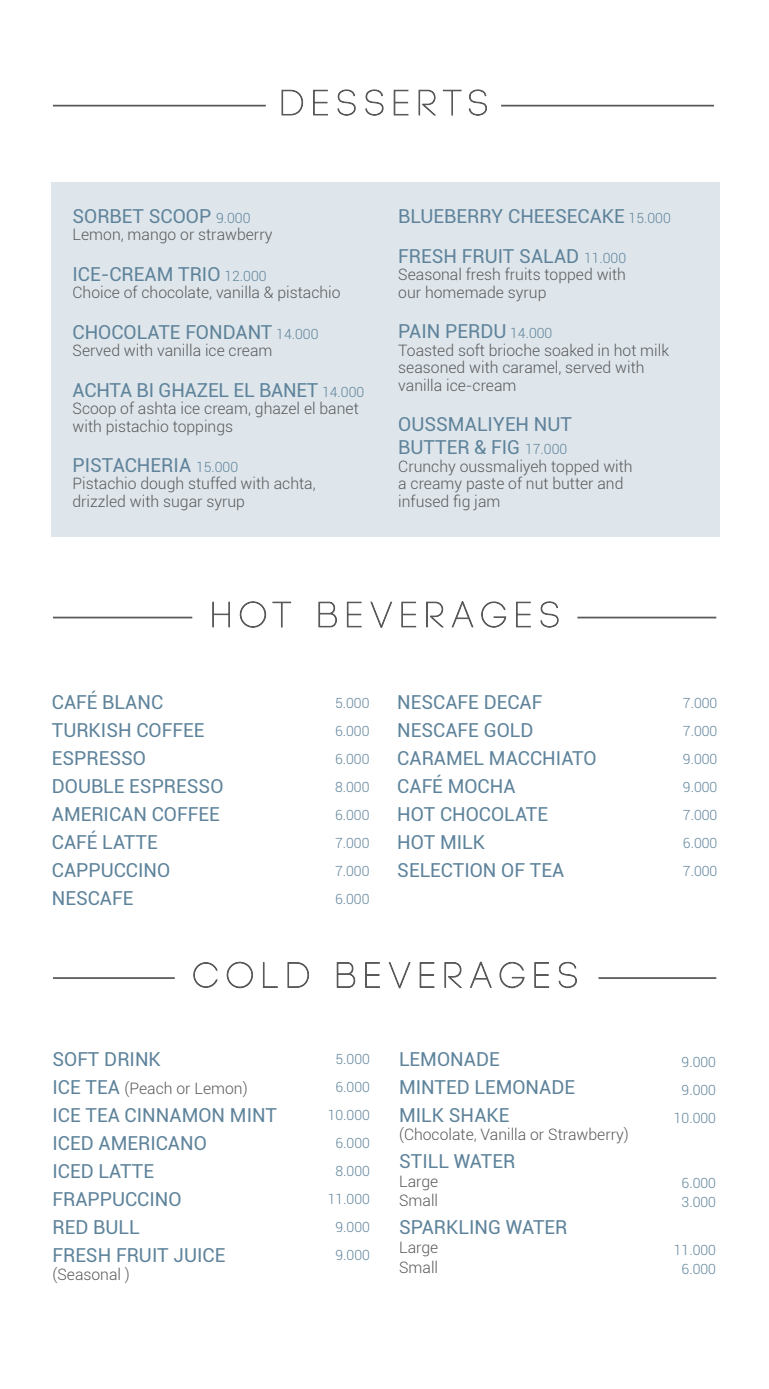
<style>
.page{position:relative;width:769px;height:1389px;background:#fff}
.page>*{position:absolute;margin:0;border:0;box-sizing:border-box;transform-origin:0 0}
.t1{font:19.25px/28px "Roboto";color:#5e839b}
.t2{font:300 15.75px/17.5px "Roboto";color:#58595b}
.t3{font:300 14px/28px "Roboto";color:#5e839b;text-align:center}
.s1{font-weight:300;font-size:14px}
.s2{font-weight:400;font-size:19.25px;color:#5e839b}
</style>
<div class="page">
<div style="left:51px;top:183px;width:668px;height:354px;background:#dfe6eb"></div>
<svg style="left:281px;top:89px;width:23px;height:27px"></svg>
<svg style="left:313px;top:89px;width:15px;height:27px"></svg>
<svg style="left:337px;top:89px;width:19px;height:27px"></svg>
<svg style="left:365px;top:89px;width:19px;height:27px"></svg>
<svg style="left:393px;top:89px;width:16px;height:27px"></svg>
<svg style="left:418px;top:89px;width:44px;height:27px"></svg>
<svg style="left:468px;top:89px;width:19px;height:27px"></svg>
<hr style="left:53px;top:105px;width:213px;height:2px;background:#58595b">
<hr style="left:501px;top:105px;width:213px;height:2px;background:#58595b">
<svg style="left:212px;top:601px;width:18px;height:27px"></svg>
<svg style="left:239px;top:601px;width:27px;height:27px"></svg>
<svg style="left:272px;top:601px;width:19px;height:27px"></svg>
<svg style="left:318px;top:601px;width:19px;height:27px"></svg>
<svg style="left:346px;top:601px;width:16px;height:27px"></svg>
<svg style="left:370px;top:601px;width:23px;height:27px"></svg>
<svg style="left:401px;top:601px;width:15px;height:27px"></svg>
<svg style="left:426px;top:601px;width:48px;height:27px"></svg>
<svg style="left:481px;top:601px;width:25px;height:27px"></svg>
<svg style="left:516px;top:601px;width:15px;height:27px"></svg>
<svg style="left:540px;top:601px;width:19px;height:27px"></svg>
<hr style="left:53px;top:617px;width:139px;height:1px;background:#58595b">
<hr style="left:577px;top:617px;width:139px;height:1px;background:#58595b">
<svg style="left:193px;top:962px;width:25px;height:26px"></svg>
<svg style="left:226px;top:961px;width:27px;height:28px"></svg>
<svg style="left:263px;top:962px;width:15px;height:26px"></svg>
<svg style="left:287px;top:962px;width:22px;height:26px"></svg>
<svg style="left:336px;top:962px;width:20px;height:26px"></svg>
<svg style="left:365px;top:962px;width:15px;height:26px"></svg>
<svg style="left:388px;top:962px;width:23px;height:27px"></svg>
<svg style="left:419px;top:962px;width:16px;height:26px"></svg>
<svg style="left:444px;top:961px;width:48px;height:27px"></svg>
<svg style="left:499px;top:962px;width:26px;height:27px"></svg>
<svg style="left:534px;top:962px;width:15px;height:26px"></svg>
<svg style="left:558px;top:961px;width:19px;height:28px"></svg>
<hr style="left:53px;top:977px;width:122px;height:2px;background:#58595b">
<hr style="left:598px;top:977px;width:118px;height:2px;background:#58595b">
<p class="t1" style="left:72px;top:202px;width:179px">SORBET SCOOP <span class="s1">9.000</span></p>
<p class="t2" style="left:72px;top:226px;width:201px">Lemon, mango or strawberry</p>
<p class="t1" style="left:72px;top:260px;width:195px">ICE-CREAM TRIO <span class="s1">12.000</span></p>
<p class="t2" style="left:72px;top:284px;width:269px">Choice of chocolate, vanilla &amp; pistachio</p>
<p class="t1" style="left:72px;top:318px;width:247px">CHOCOLATE FONDANT <span class="s1">14.000</span></p>
<p class="t2" style="left:72px;top:342px;width:201px">Served with vanilla ice cream</p>
<p class="t1" style="left:72px;top:376px;width:293px">ACHTA BI GHAZEL EL BANET <span class="s1">14.000</span></p>
<p class="t2" style="left:72px;top:400px;width:288px">Scoop of ashta ice cream, ghazel el banet with pistachio toppings</p>
<p class="t1" style="left:72px;top:451px;width:167px">PISTACHERIA <span class="s1">15.000</span></p>
<p class="t2" style="left:72px;top:475px;width:245px">Pistachio dough stuffed with achta, drizzled with sugar syrup</p>
<p class="t1" style="left:398px;top:196px;width:274px;line-height:39.9px">BLUEBERRY CHEESECAKE <span class="s1">15.000<br></span>FRESH FRUIT SALAD <span class="s1">11.000</span></p>
<p class="t2" style="left:398px;top:266px;width:229px">Seasonal fresh fruits topped with our homemade syrup</p>
<p class="t1" style="left:398px;top:318px;width:156px">PAIN PERDU <span class="s1">14.000</span></p>
<p class="t2" style="left:398px;top:342px;width:272px">Toasted soft brioche soaked in hot milk seasoned with caramel, served with vanilla ice-cream</p>
<p class="t1" style="left:398px;top:413px;width:175px;line-height:23.1px">OUSSMALIYEH NUT<br>BUTTER &amp; FIG <span class="s1">17.000</span></p>
<p class="t2" style="left:398px;top:458px;width:236px">Crunchy oussmaliyeh topped with a creamy paste of nut butter and infused fig jam</p>
<p class="t1" style="left:52px;top:688px;width:173px">CAFÉ BLANC<br>TURKISH COFFEE<br>ESPRESSO<br>DOUBLE ESPRESSO<br>AMERICAN COFFEE<br>CAFÉ LATTE<br>CAPPUCCINO<br>NESCAFE</p>
<p class="t1" style="left:397px;top:688px;width:201px">NESCAFE DECAF<br>NESCAFE GOLD<br>CARAMEL MACCHIATO<br>CAFÉ MOCHA<br>HOT CHOCOLATE<br>HOT MILK<br>SELECTION OF TEA</p>
<p class="t3" style="left:335px;top:689px;width:36px;text-align:justify">5.000<br>6.000<br>6.000<br>8.000<br>6.000<br>7.000<br>7.000<br>6.000</p>
<p class="t3" style="left:683px;top:689px;width:36px;text-align:justify">7.000<br>7.000<br>9.000<br>9.000<br>7.000<br>6.000<br>7.000</p>
<p class="t1" style="left:52px;top:1046px;width:110px">SOFT DRINK</p>
<p class="t2" style="left:52px;top:1080px;width:197px"><span class="s2">ICE TEA</span> (Peach or Lemon)</p>
<p class="t1" style="left:52px;top:1102px;width:226px">ICE TEA CINNAMON MINT<br>ICED AMERICANO<br>ICED LATTE<br>FRAPPUCCINO<br>RED BULL<br>FRESH FRUIT JUICE</p>
<p class="t2" style="left:52px;top:1266px;width:79px">(Seasonal )</p>
<p class="t1" style="left:399px;top:1046px;width:177px">LEMONADE<br>MINTED LEMONADE<br>MILK SHAKE</p>
<p class="t2" style="left:399px;top:1126px;width:231px">(Chocolate, Vanilla or Strawberry)</p>
<p class="t1" style="left:399px;top:1147px;width:118px">STILL WATER</p>
<p class="t2" style="left:399px;top:1172px;width:41px;line-height:19.2px">Large<br>Small</p>
<p class="t1" style="left:399px;top:1214px;width:170px">SPARKLING WATER</p>
<p class="t2" style="left:399px;top:1238px;width:41px;line-height:19.2px">Large<br>Small</p>
<p class="t3" style="left:328px;top:1045px;width:44px">5.000<br>6.000<br>10.000<br>6.000<br>8.000<br>11.000<br>9.000<br>9.000</p>
<p class="t3" style="left:674px;top:1049px;width:44px">9.000<br>9.000<br>10.000</p>
<p class="t3" style="left:681px;top:1174px;width:36px;line-height:19.2px;text-align:left">6.000<br>3.000</p>
<p class="t3" style="left:674px;top:1240px;width:44px;line-height:19.2px">11.000<br>6.000</p>
</div>
